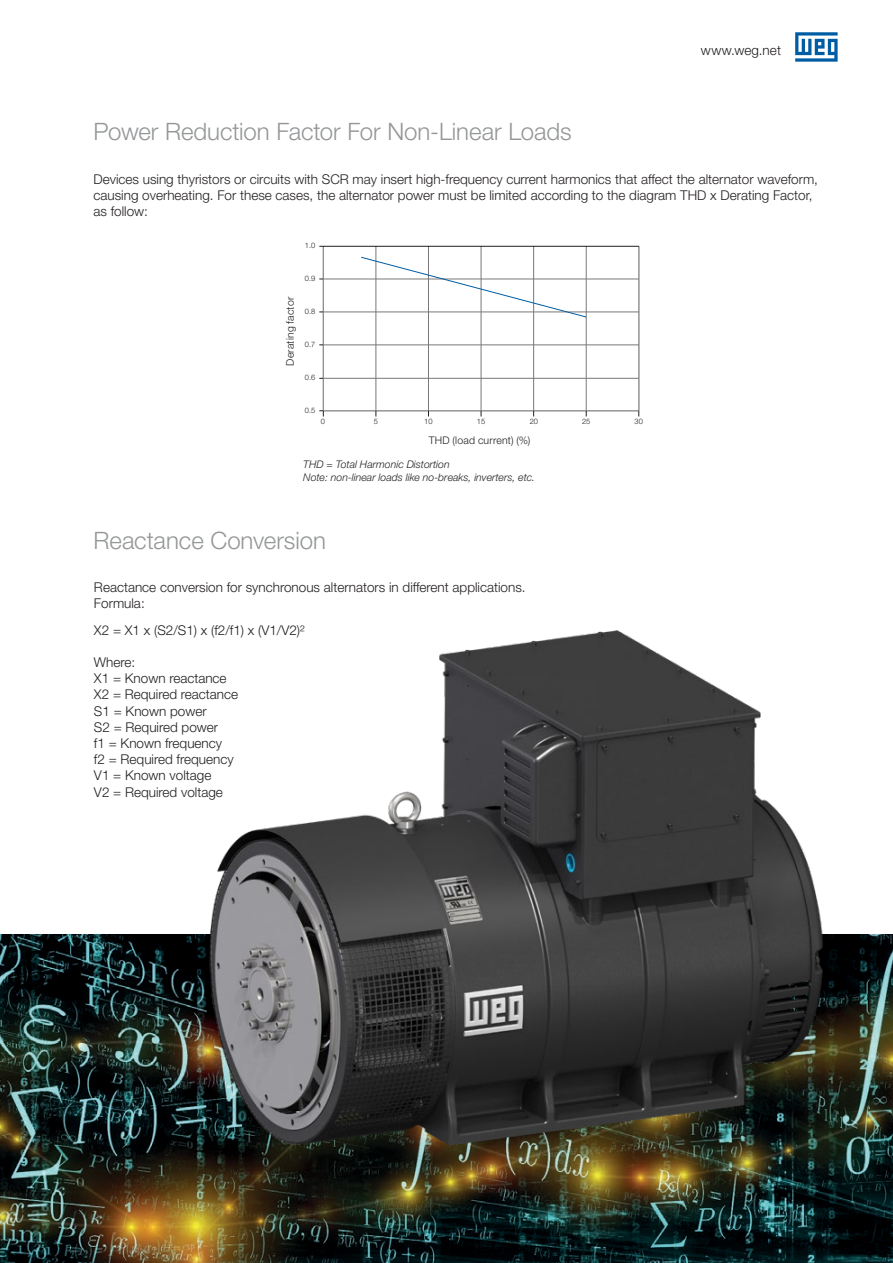
<style>
.page{position:relative;width:893px;height:1263px;background:#fff}
.page>*{position:absolute;margin:0;border:0;box-sizing:border-box;transform-origin:0 0}
.t1{font:300 24px "Helvetica Neue LT Pro";letter-spacing:-.005em;color:#949698}
.t2{font:300 13.5px/16.2px "Helvetica Neue LT Pro";color:#231f20}
.t3{font:italic 300 10.5px/12.6px "Helvetica Neue LT Pro";color:#231f20}
.t4{font:300 10.5px "Helvetica Neue LT Pro";letter-spacing:.02em;color:#231f20}
.t5{font:300 7.5px "Helvetica Neue LT Pro";color:#231f20}
</style>
<div class="page">
<svg style="left:795px;top:32px;width:43px;height:30px"></svg>
<hr style="left:638px;top:246px;width:1px;height:170px;background:#231f20">
<hr style="left:323px;top:246px;width:1px;height:170px;background:#231f20">
<hr style="left:376px;top:246px;width:1px;height:170px;background:#231f20">
<hr style="left:428px;top:246px;width:1px;height:170px;background:#231f20">
<hr style="left:481px;top:246px;width:1px;height:170px;background:#231f20">
<hr style="left:533px;top:246px;width:1px;height:170px;background:#231f20">
<hr style="left:586px;top:246px;width:1px;height:170px;background:#231f20">
<hr style="left:319px;top:246px;width:320px;height:1px;background:#231f20">
<hr style="left:319px;top:279px;width:320px;height:1px;background:#231f20">
<hr style="left:319px;top:312px;width:320px;height:1px;background:#231f20">
<hr style="left:319px;top:345px;width:320px;height:1px;background:#231f20">
<hr style="left:319px;top:378px;width:320px;height:1px;background:#231f20">
<hr style="left:319px;top:410px;width:320px;height:1px;background:#231f20">
<div style="left:324px;top:247px;width:315px;height:163px;background:#fff"></div>
<svg style="left:360px;top:256px;width:227px;height:62px"></svg>
<img style="left:0;top:934px;width:893px;height:329px">
<img style="left:202px;top:630px;width:631px;height:536px">
<h1 class="t1" style="left:94px;top:117px;width:480px">Power Reduction Factor For Non-Linear Loads</h1>
<p class="t2" style="left:701px;top:42px;width:82px">www.weg.net</p>
<p class="t2" style="left:94px;top:171px;width:726px">Devices using thyristors or circuits with SCR may insert high-frequency current harmonics that affect the alternator waveform, causing overheating. For these cases, the alternator power must be limited according to the diagram THD x Derating Factor, as follow:</p>
<p class="t5" style="left:305px;top:240px;width:12px">1.0</p>
<p class="t4" style="left:284px;top:366px;width:70px;rotate:-90deg">Derating factor</p>
<p class="t5" style="left:305px;top:274px;width:12px">0.9</p>
<p class="t5" style="left:305px;top:307px;width:12px">0.8</p>
<p class="t5" style="left:305px;top:340px;width:12px">0.7</p>
<p class="t5" style="left:305px;top:373px;width:12px">0.6</p>
<p class="t5" style="left:305px;top:406px;width:12px">0.5</p>
<p class="t5" style="left:321px;top:417px;width:6px">0</p>
<p class="t5" style="left:374px;top:417px;width:6px">5</p>
<p class="t5" style="left:424px;top:417px;width:10px">10</p>
<p class="t5" style="left:477px;top:417px;width:10px">15</p>
<p class="t5" style="left:530px;top:417px;width:10px">20</p>
<p class="t5" style="left:582px;top:417px;width:10px">25</p>
<p class="t5" style="left:635px;top:417px;width:10px">30</p>
<p class="t4" style="left:429px;top:434px;width:103px">THD (load current) (%)</p>
<p class="t3" style="left:303px;top:458px;width:233px">THD = Total Harmonic Distortion<br>Note: non-linear loads like no-breaks, inverters, etc.</p>
<h1 class="t1" style="left:94px;top:525px;width:234px">Reactance Conversion</h1>
<p class="t2" style="left:94px;top:578px;width:433px">Reactance conversion for synchronous alternators in different applications.<br>Formula:</p>
<p class="t2" style="left:94px;top:621px;width:212px">X2 = X1 x (S2/S1) x (f2/f1) x (V1/V2)²</p>
<p class="t2" style="left:94px;top:654px;width:146px">Where:<br>X1 = Known reactance<br>X2 = Required reactance<br>S1 = Known power<br>S2 = Required power<br>f1 = Known frequency<br>f2 = Required frequency<br>V1 = Known voltage<br>V2 = Required voltage</p>
</div>
